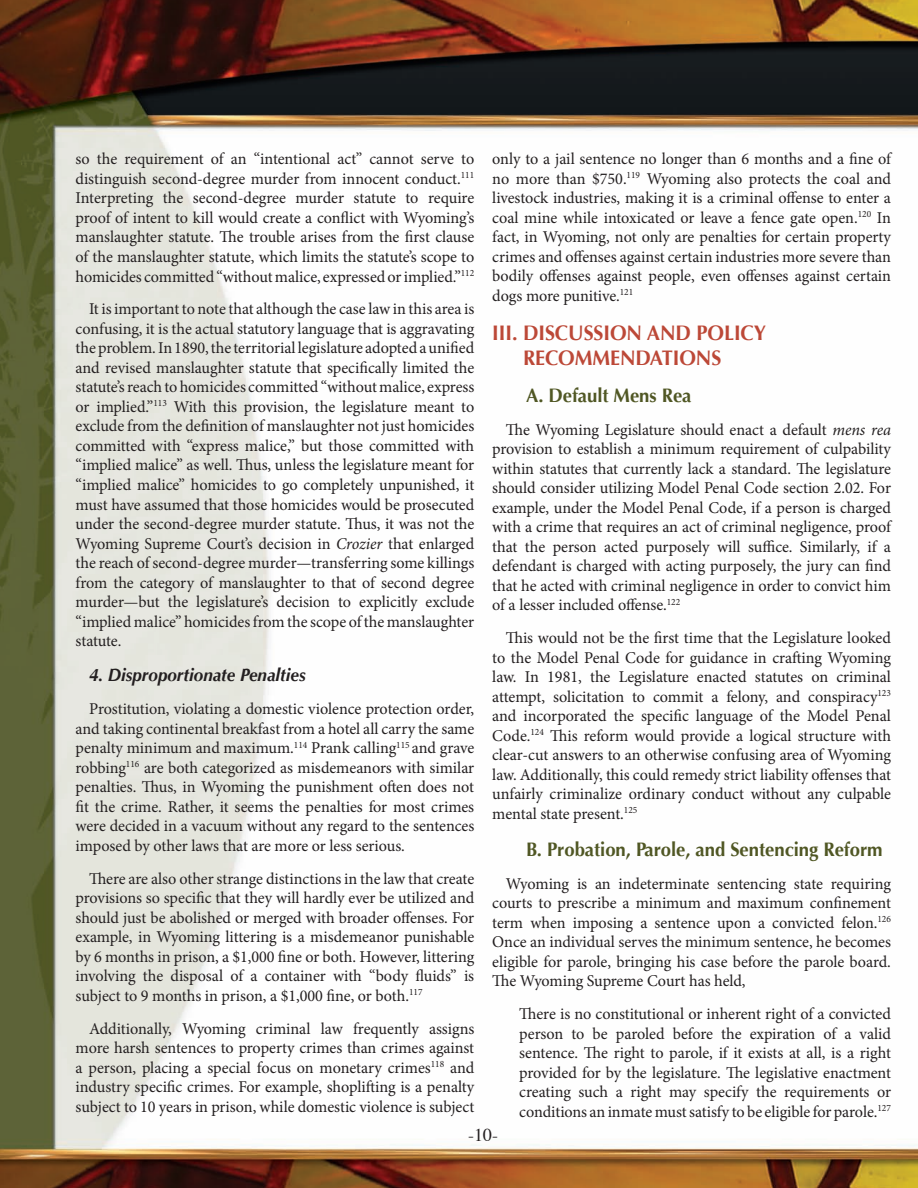
<style>
.page{position:relative;width:918px;height:1188px;background:#fff}
.page>*{position:absolute;margin:0;border:0;box-sizing:border-box;transform-origin:0 0}
.t1{font:700 21px/25.2px "Optima";letter-spacing:-.005em;color:#bc4837;scale:.95 1}
.t2{font:700 19.5px "Optima";letter-spacing:-.005em;color:#505724;scale:.95 1}
.t3{font:italic 700 18px "Optima";letter-spacing:-.005em;color:#231f20;scale:.95 1}
.t4{font:18px "Times";color:#231f20}
.t5{font:16.5px/19.5px "Minion Pro";letter-spacing:-.005em;color:#231f20;text-align:justify}
.s1{font-style:italic}
</style>
<div class="page">
<img style="left:0;top:0;width:918px;height:1188px">
<p class="t5" style="left:76px;top:150px;width:400px">so the requirement of an “intentional act” cannot serve to distinguish second-degree murder from innocent conduct.<sup>111<br></sup>Interpreting the second-degree murder statute to require proof of intent to kill would create a conflict with Wyoming’s manslaughter statute. The trouble arises from the first clause of the manslaughter statute, which limits the statute’s scope to homicides committed “without malice, expressed or implied.”<sup>112</sup></p>
<p class="t5" style="left:76px;top:300px;width:400px;text-indent:14px">It is important to note that although the case law in this area is confusing, it is the actual statutory language that is aggravating the problem. In 1890, the territorial legislature adopted a unified and revised manslaughter statute that specifically limited the statute’s reach to homicides committed “without malice, express or implied.”<sup>113</sup> With this provision, the legislature meant to exclude from the definition of manslaughter not just homicides committed with “express malice,” but those committed with “implied malice” as well. Thus, unless the legislature meant for “implied malice” homicides to go completely unpunished, it must have assumed that those homicides would be prosecuted under the second-degree murder statute. Thus, it was not the Wyoming Supreme Court’s decision in <span class="s1">Crozier</span> that enlarged the reach of second-degree murder—transferring some killings from the category of manslaughter to that of second degree murder—but the legislature’s decision to explicitly exclude “implied malice” homicides from the scope of the manslaughter statute.</p>
<p class="t3" style="left:89px;top:664px;width:230px">4. Disproportionate Penalties</p>
<p class="t5" style="left:76px;top:699px;width:400px;text-indent:14px">Prostitution, violating a domestic violence protection order, and taking continental breakfast from a hotel all carry the same penalty minimum and maximum.<sup>114</sup> Prank calling<sup>115</sup> and grave robbing<sup>116</sup> are both categorized as misdemeanors with similar penalties. Thus, in Wyoming the punishment often does not fit the crime. Rather, it seems the penalties for most crimes were decided in a vacuum without any regard to the sentences imposed by other laws that are more or less serious.</p>
<p class="t5" style="left:76px;top:869px;width:400px;text-indent:14px">There are also other strange distinctions in the law that create provisions so specific that they will hardly ever be utilized and should just be abolished or merged with broader offenses. For example, in Wyoming littering is a misdemeanor punishable by 6 months in prison, a $1,000 fine or both. However, littering involving the disposal of a container with “body fluids” is subject to 9 months in prison, a $1,000 fine, or both.<sup>117</sup></p>
<p class="t5" style="left:76px;top:1019px;width:400px;text-indent:14px">Additionally, Wyoming criminal law frequently assigns more harsh sentences to property crimes than crimes against a person, placing a special focus on monetary crimes<sup>118</sup> and industry specific crimes. For example, shoplifting is a penalty subject to 10 years in prison, while domestic violence is subject</p>
<p class="t5" style="left:492px;top:150px;width:400px">only to a jail sentence no longer than 6 months and a fine of no more than $750.<sup>119</sup> Wyoming also protects the coal and livestock industries, making it is a criminal offense to enter a coal mine while intoxicated or leave a fence gate open.<sup>120</sup> In fact, in Wyoming, not only are penalties for certain property crimes and offenses against certain industries more severe than bodily offenses against people, even offenses against certain dogs more punitive.<sup>121</sup></p>
<p class="t1" style="left:523px;top:320px;width:257px;text-indent:-31px">III. DISCUSSION AND POLICY<br>RECOMMENDATIONS</p>
<p class="t2" style="left:526px;top:384px;width:176px">A. Default Mens Rea</p>
<p class="t5" style="left:492px;top:420px;width:400px;text-indent:14px">The Wyoming Legislature should enact a default <span class="s1">mens rea </span>provision to establish a minimum requirement of culpability within statutes that currently lack a standard. The legislature should consider utilizing Model Penal Code section 2.02. For example, under the Model Penal Code, if a person is charged with a crime that requires an act of criminal negligence, proof that the person acted purposely will suffice. Similarly, if a defendant is charged with acting purposely, the jury can find that he acted with criminal negligence in order to convict him of a lesser included offense.<sup>122</sup></p>
<p class="t5" style="left:492px;top:628px;width:400px;text-indent:14px">This would not be the first time that the Legislature looked to the Model Penal Code for guidance in crafting Wyoming law. In 1981, the Legislature enacted statutes on criminal attempt, solicitation to commit a felony, and conspiracy<sup>123 </sup>and incorporated the specific language of the Model Penal Code.<sup>124</sup> This reform would provide a logical structure with clear-cut answers to an otherwise confusing area of Wyoming law. Additionally, this could remedy strict liability offenses that unfairly criminalize ordinary conduct without any culpable mental state present.<sup>125</sup></p>
<p class="t2" style="left:526px;top:838px;width:377px">B. Probation, Parole, and Sentencing Reform</p>
<p class="t5" style="left:492px;top:874px;width:400px;text-indent:14px">Wyoming is an indeterminate sentencing state requiring courts to prescribe a minimum and maximum confinement term when imposing a sentence upon a convicted felon.<sup>126<br></sup>Once an individual serves the minimum sentence, he becomes eligible for parole, bringing his case before the parole board.<br>The Wyoming Supreme Court has held,</p>
<p class="t5" style="left:519px;top:1004px;width:373px">There is no constitutional or inherent right of a convicted person to be paroled before the expiration of a valid sentence. The right to parole, if it exists at all, is a right provided for by the legislature. The legislative enactment creating such a right may specify the requirements or conditions an inmate must satisfy to be eligible for parole.<sup>127</sup></p>
<p class="t4" style="left:468px;top:1118px;width:31px">-10-</p>
</div>
